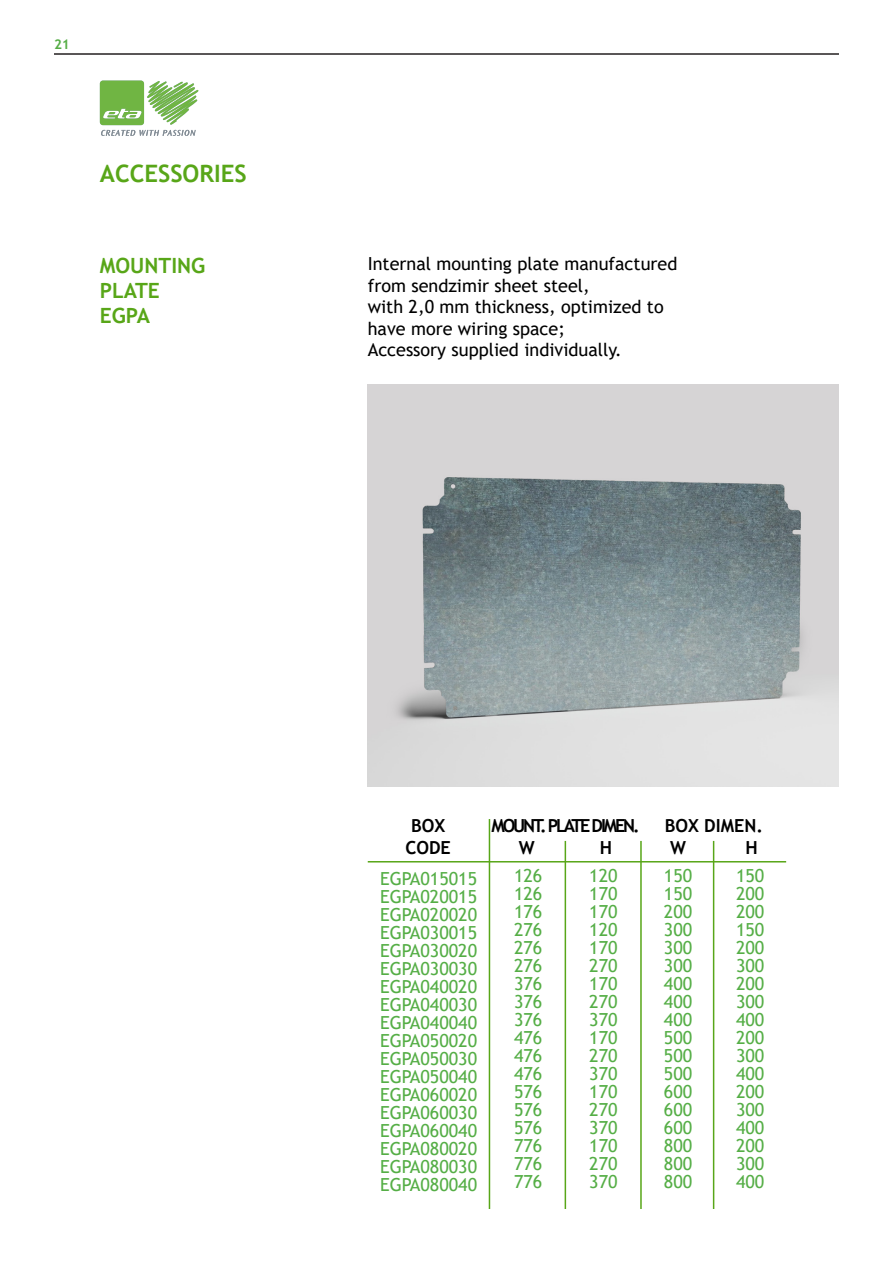
<style>
.page{position:relative;width:893px;height:1263px;background:#fff}
.page>*{position:absolute;margin:0;border:0;box-sizing:border-box;transform-origin:0 0}
.t1{font:700 24px "Trebuchet MS";color:#58a618}
.t2{font:700 21px "Trebuchet MS";color:#58a618}
.t3{font:18px "Trebuchet MS";color:#55ae46}
.t4{font:18px/21.6px "Trebuchet MS";color:#000}
.t5{font:700 18px "Trebuchet MS";letter-spacing:-.12em;color:#000}
.t6{font:700 18px "Trebuchet MS";color:#000}
.t7{font:700 13.5px "Trebuchet MS";color:#56ad46}
</style>
<div class="page">
<svg style="left:100px;top:81px;width:99px;height:55px"></svg>
<img style="left:368px;top:385px;width:471px;height:401px">
<hr style="left:489px;top:819px;width:1px;height:390px;background:#58a618">
<hr style="left:565px;top:841px;width:1px;height:368px;background:#58a618">
<hr style="left:640px;top:841px;width:2px;height:368px;background:#58a618">
<hr style="left:713px;top:841px;width:1px;height:368px;background:#58a618">
<hr style="left:368px;top:861px;width:418px;height:1px;background:#58a618">
<hr style="left:54px;top:53px;width:785px;height:2px;background:#231f20">
<p class="t7" style="left:54px;top:35px;width:17px">21</p>
<p class="t1" style="left:100px;top:158px;width:148px">ACCESSORIES</p>
<p class="t2" style="left:100px;top:252px;width:107px">MOUNTING</p>
<p class="t2" style="left:100px;top:277px;width:62px">PLATE</p>
<p class="t2" style="left:100px;top:303px;width:52px">EGPA</p>
<p class="t4" style="left:368px;top:253px;width:311px">Internal mounting plate manufactured from sendzimir sheet steel,</p>
<p class="t4" style="left:368px;top:296px;width:298px">with 2,0 mm thickness, optimized to have more wiring space;</p>
<p class="t4" style="left:368px;top:339px;width:255px">Accessory supplied individually.</p>
<p class="t5" style="left:411px;top:815px;width:36px">BOX</p>
<p class="t5" style="left:405px;top:836px;width:47px">CODE</p>
<p class="t3" style="left:380px;top:867px;width:99px">EGPA015015</p>
<p class="t3" style="left:380px;top:885px;width:99px">EGPA020015</p>
<p class="t3" style="left:380px;top:903px;width:99px">EGPA020020</p>
<p class="t3" style="left:380px;top:921px;width:99px">EGPA030015</p>
<p class="t3" style="left:380px;top:939px;width:99px">EGPA030020</p>
<p class="t3" style="left:380px;top:957px;width:99px">EGPA030030</p>
<p class="t3" style="left:380px;top:975px;width:99px">EGPA040020</p>
<p class="t3" style="left:380px;top:993px;width:99px">EGPA040030</p>
<p class="t3" style="left:380px;top:1011px;width:99px">EGPA040040</p>
<p class="t3" style="left:380px;top:1029px;width:99px">EGPA050020</p>
<p class="t3" style="left:380px;top:1047px;width:99px">EGPA050030</p>
<p class="t3" style="left:380px;top:1065px;width:99px">EGPA050040</p>
<p class="t3" style="left:380px;top:1083px;width:99px">EGPA060020</p>
<p class="t3" style="left:380px;top:1101px;width:99px">EGPA060030</p>
<p class="t3" style="left:380px;top:1119px;width:99px">EGPA060040</p>
<p class="t3" style="left:380px;top:1137px;width:99px">EGPA080020</p>
<p class="t3" style="left:380px;top:1155px;width:99px">EGPA080030</p>
<p class="t3" style="left:380px;top:1173px;width:99px">EGPA080040</p>
<p class="t5" style="left:491px;top:815px;width:150px">MOUNT. PLATE DIMEN.</p>
<p class="t5" style="left:519px;top:836px;width:17px">W</p>
<p class="t5" style="left:600px;top:836px;width:14px">H</p>
<p class="t3" style="left:514px;top:864px;width:30px">126</p>
<p class="t3" style="left:514px;top:882px;width:30px">126</p>
<p class="t3" style="left:514px;top:900px;width:30px">176</p>
<p class="t3" style="left:514px;top:918px;width:30px">276</p>
<p class="t3" style="left:514px;top:936px;width:30px">276</p>
<p class="t3" style="left:514px;top:954px;width:30px">276</p>
<p class="t3" style="left:514px;top:972px;width:30px">376</p>
<p class="t3" style="left:514px;top:990px;width:30px">376</p>
<p class="t3" style="left:514px;top:1008px;width:30px">376</p>
<p class="t3" style="left:514px;top:1026px;width:30px">476</p>
<p class="t3" style="left:514px;top:1044px;width:30px">476</p>
<p class="t3" style="left:514px;top:1062px;width:30px">476</p>
<p class="t3" style="left:514px;top:1080px;width:30px">576</p>
<p class="t3" style="left:514px;top:1098px;width:30px">576</p>
<p class="t3" style="left:514px;top:1116px;width:30px">576</p>
<p class="t3" style="left:514px;top:1134px;width:30px">776</p>
<p class="t3" style="left:514px;top:1152px;width:30px">776</p>
<p class="t3" style="left:514px;top:1170px;width:30px">776</p>
<p class="t3" style="left:589px;top:864px;width:30px">120</p>
<p class="t3" style="left:589px;top:882px;width:30px">170</p>
<p class="t3" style="left:589px;top:900px;width:30px">170</p>
<p class="t3" style="left:589px;top:918px;width:30px">120</p>
<p class="t3" style="left:589px;top:936px;width:30px">170</p>
<p class="t3" style="left:589px;top:954px;width:30px">270</p>
<p class="t3" style="left:589px;top:972px;width:30px">170</p>
<p class="t3" style="left:589px;top:990px;width:30px">270</p>
<p class="t3" style="left:589px;top:1008px;width:30px">370</p>
<p class="t3" style="left:589px;top:1026px;width:30px">170</p>
<p class="t3" style="left:589px;top:1044px;width:30px">270</p>
<p class="t3" style="left:589px;top:1062px;width:30px">370</p>
<p class="t3" style="left:589px;top:1080px;width:30px">170</p>
<p class="t3" style="left:589px;top:1098px;width:30px">270</p>
<p class="t3" style="left:589px;top:1116px;width:30px">370</p>
<p class="t3" style="left:589px;top:1134px;width:30px">170</p>
<p class="t3" style="left:589px;top:1152px;width:30px">270</p>
<p class="t3" style="left:589px;top:1170px;width:30px">370</p>
<p class="t6" style="left:665px;top:815px;width:100px">BOX DIMEN.</p>
<p class="t5" style="left:670px;top:836px;width:17px">W</p>
<p class="t5" style="left:746px;top:836px;width:14px">H</p>
<p class="t3" style="left:664px;top:864px;width:30px">150</p>
<p class="t3" style="left:664px;top:882px;width:30px">150</p>
<p class="t3" style="left:664px;top:900px;width:30px">200</p>
<p class="t3" style="left:664px;top:918px;width:30px">300</p>
<p class="t3" style="left:664px;top:936px;width:30px">300</p>
<p class="t3" style="left:664px;top:954px;width:30px">300</p>
<p class="t3" style="left:664px;top:972px;width:30px">400</p>
<p class="t3" style="left:664px;top:990px;width:30px">400</p>
<p class="t3" style="left:664px;top:1008px;width:30px">400</p>
<p class="t3" style="left:664px;top:1026px;width:30px">500</p>
<p class="t3" style="left:664px;top:1044px;width:30px">500</p>
<p class="t3" style="left:664px;top:1062px;width:30px">500</p>
<p class="t3" style="left:664px;top:1080px;width:30px">600</p>
<p class="t3" style="left:664px;top:1098px;width:30px">600</p>
<p class="t3" style="left:664px;top:1116px;width:30px">600</p>
<p class="t3" style="left:664px;top:1134px;width:30px">800</p>
<p class="t3" style="left:664px;top:1152px;width:30px">800</p>
<p class="t3" style="left:664px;top:1170px;width:30px">800</p>
<p class="t3" style="left:736px;top:864px;width:30px">150</p>
<p class="t3" style="left:736px;top:882px;width:30px">200</p>
<p class="t3" style="left:736px;top:900px;width:30px">200</p>
<p class="t3" style="left:736px;top:918px;width:30px">150</p>
<p class="t3" style="left:736px;top:936px;width:30px">200</p>
<p class="t3" style="left:736px;top:954px;width:30px">300</p>
<p class="t3" style="left:736px;top:972px;width:30px">200</p>
<p class="t3" style="left:736px;top:990px;width:30px">300</p>
<p class="t3" style="left:736px;top:1008px;width:30px">400</p>
<p class="t3" style="left:736px;top:1026px;width:30px">200</p>
<p class="t3" style="left:736px;top:1044px;width:30px">300</p>
<p class="t3" style="left:736px;top:1062px;width:30px">400</p>
<p class="t3" style="left:736px;top:1080px;width:30px">200</p>
<p class="t3" style="left:736px;top:1098px;width:30px">300</p>
<p class="t3" style="left:736px;top:1116px;width:30px">400</p>
<p class="t3" style="left:736px;top:1134px;width:30px">200</p>
<p class="t3" style="left:736px;top:1152px;width:30px">300</p>
<p class="t3" style="left:736px;top:1170px;width:30px">400</p>
</div>
